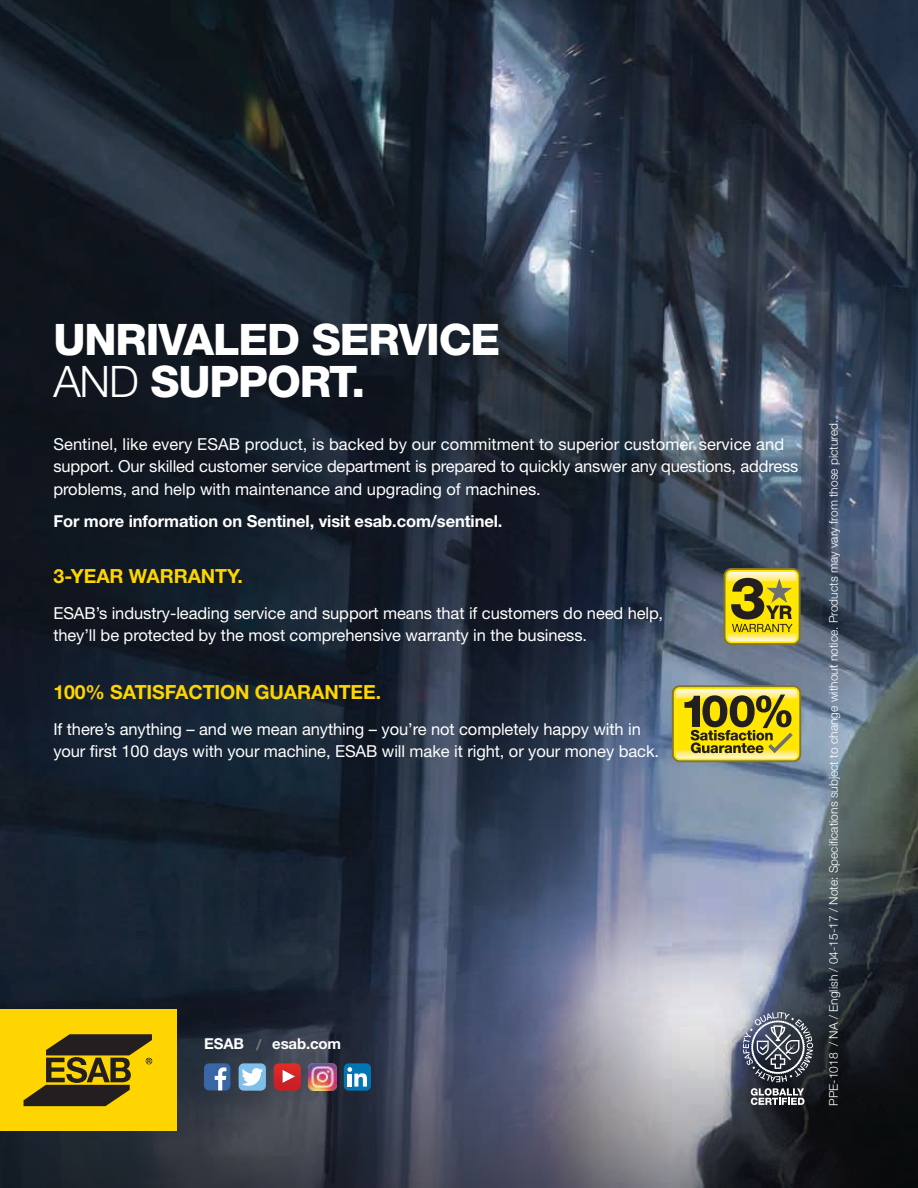
<style>
.page{position:relative;width:918px;height:1188px;background:#fff}
.page>*{position:absolute;margin:0;border:0;box-sizing:border-box;transform-origin:0 0}
.t1{font:800 43.5px/42px "Helvetica Neue LT Std";letter-spacing:-.025em;color:#fff}
.t2{font:700 19.5px "Helvetica Neue LT Std";letter-spacing:-.005em;color:#ffd500}
.t3{font:16.5px/22.5px "Helvetica Neue LT Std";letter-spacing:-.005em;color:#fff}
.t4{font:700 16.5px "Helvetica Neue LT Std";letter-spacing:-.005em;color:#fff}
.t5{font:700 15px "Helvetica Neue LT Std";letter-spacing:-.01em;color:#fff}
.t6{font:300 12px "Helvetica Neue LT Std";color:#fff}
.s1{font-weight:300}
.s2{color:#77797b}
</style>
<div class="page">
<img style="left:0;top:0;width:918px;height:965px">
<svg style="left:0;top:965px;width:918px;height:223px;background:#4a4e5b"></svg>
<svg style="left:239px;top:1063px;width:27px;height:28px"></svg>
<img style="left:309px;top:1063px;width:27px;height:28px">
<svg style="left:344px;top:1063px;width:27px;height:28px"></svg>
<svg style="left:204px;top:1063px;width:26px;height:27px"></svg>
<div style="left:0;top:1009px;width:177px;height:122px;background:#ffd500"></div>
<svg style="left:24px;top:1034px;width:128px;height:72px"></svg>
<svg style="left:743px;top:1012px;width:70px;height:70px;background:#626873"></svg>
<svg style="left:751px;top:1088px;width:53px;height:17px"></svg>
<svg style="left:274px;top:1063px;width:27px;height:28px"></svg>
<div style="left:724px;top:568px;width:77px;height:77px;background:#8a7f2b;border-radius:8px"></div>
<svg style="left:725px;top:570px;width:74px;height:73px"></svg>
<svg style="left:727px;top:572px;width:70px;height:69px;background:#c4b430"></svg>
<svg style="left:672px;top:685px;width:129px;height:77px"></svg>
<div style="left:674px;top:687px;width:125px;height:73px;background:#ffe700;border-radius:6px"></div>
<svg style="left:676px;top:689px;width:121px;height:70px"></svg>
<h1 class="t1" style="left:53px;top:318px;width:449px">UNRIVALED SERVICE<br><span class="s1">AND</span> SUPPORT.</h1>
<p class="t3" style="left:53px;top:432px;width:747px">Sentinel, like every ESAB product, is backed by our commitment to superior customer service and support. Our skilled customer service department is prepared to quickly answer any questions, address problems, and help with maintenance and upgrading of machines.</p>
<p class="t4" style="left:53px;top:511px;width:451px">For more information on Sentinel, visit esab.com/sentinel.</p>
<p class="t2" style="left:53px;top:564px;width:191px">3-YEAR WARRANTY.</p>
<p class="t3" style="left:53px;top:601px;width:611px">ESAB’s industry-leading service and support means that if customers do need help, they’ll be protected by the most comprehensive warranty in the business.</p>
<p class="t2" style="left:53px;top:680px;width:329px">100% SATISFACTION GUARANTEE.</p>
<p class="t3" style="left:53px;top:717px;width:607px">If there’s anything – and we mean anything – you’re not completely happy with in your first 100 days with your machine, ESAB will make it right, or your money back.</p>
<p class="t5" style="left:204px;top:1035px;width:138px">ESAB <span class="s2">/</span> esab.com</p>
<p class="t6" style="left:826px;top:1106px;width:688px;rotate:-90deg">PPE-1018 / NA / English / 04-15-17 / Note: Specifications subject to change without notice. Products may vary from those pictured.</p>
</div>
